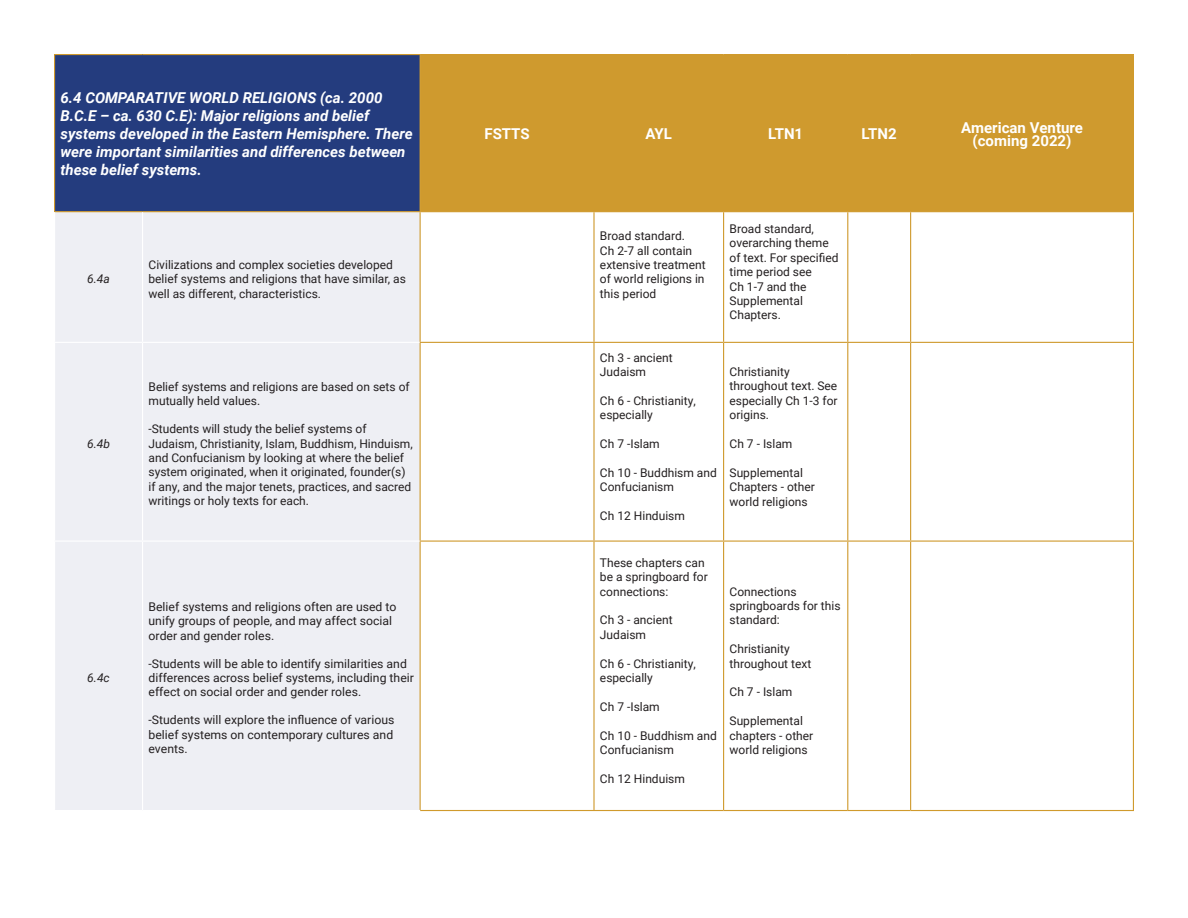
<style>
.page{position:relative;width:1188px;height:918px;background:#fff}
.page>*{position:absolute;margin:0;border:0;box-sizing:border-box;transform-origin:0 0}
.t1{font:italic 700 15px/18px "Roboto";color:#fff}
.t2{font:700 15px/13.5px "Roboto";color:#fff;text-align:center}
.t3{font:12px/14.4px "Roboto";color:#231f20}
.t4{font:italic 12px "Roboto";color:#231f20}
</style>
<div class="page">
<div style="left:55px;top:55px;width:365px;height:157px;background:#243c7e"></div>
<div style="left:421px;top:55px;width:712px;height:156px;background:#cf9a2e"></div>
<div style="left:55px;top:212px;width:365px;height:598px;background:#eeeff4"></div>
<hr style="left:420px;top:212px;width:1px;height:130px;background:#cf9a2e">
<hr style="left:593px;top:212px;width:2px;height:130px;background:#cf9a2e">
<hr style="left:723px;top:212px;width:1px;height:130px;background:#cf9a2e">
<hr style="left:847px;top:212px;width:1px;height:130px;background:#cf9a2e">
<hr style="left:910px;top:212px;width:1px;height:130px;background:#cf9a2e">
<hr style="left:1133px;top:212px;width:1px;height:130px;background:#cf9a2e">
<hr style="left:420px;top:343px;width:1px;height:198px;background:#cf9a2e">
<hr style="left:593px;top:343px;width:2px;height:198px;background:#cf9a2e">
<hr style="left:723px;top:343px;width:1px;height:198px;background:#cf9a2e">
<hr style="left:847px;top:343px;width:1px;height:198px;background:#cf9a2e">
<hr style="left:910px;top:343px;width:1px;height:198px;background:#cf9a2e">
<hr style="left:1133px;top:343px;width:1px;height:198px;background:#cf9a2e">
<hr style="left:420px;top:542px;width:1px;height:268px;background:#cf9a2e">
<hr style="left:593px;top:542px;width:2px;height:268px;background:#cf9a2e">
<hr style="left:723px;top:542px;width:1px;height:268px;background:#cf9a2e">
<hr style="left:847px;top:542px;width:1px;height:268px;background:#cf9a2e">
<hr style="left:910px;top:542px;width:1px;height:268px;background:#cf9a2e">
<hr style="left:1133px;top:542px;width:1px;height:268px;background:#cf9a2e">
<hr style="left:910px;top:55px;width:1px;height:156px;background:#cf9a2e">
<hr style="left:420px;top:342px;width:174px;height:1px;background:#cf9a2e">
<hr style="left:594px;top:342px;width:130px;height:1px;background:#cf9a2e">
<hr style="left:724px;top:342px;width:124px;height:1px;background:#cf9a2e">
<hr style="left:848px;top:342px;width:63px;height:1px;background:#cf9a2e">
<hr style="left:911px;top:342px;width:223px;height:1px;background:#cf9a2e">
<hr style="left:420px;top:541px;width:174px;height:1px;background:#cf9a2e">
<hr style="left:594px;top:541px;width:130px;height:1px;background:#cf9a2e">
<hr style="left:724px;top:541px;width:124px;height:1px;background:#cf9a2e">
<hr style="left:848px;top:541px;width:63px;height:1px;background:#cf9a2e">
<hr style="left:911px;top:541px;width:223px;height:1px;background:#cf9a2e">
<hr style="left:54px;top:55px;width:1px;height:156px;background:#d09a2c">
<hr style="left:54px;top:211px;width:89px;height:1px;background:#d09a2c">
<hr style="left:143px;top:211px;width:277px;height:1px;background:#d09a2c">
<hr style="left:420px;top:55px;width:1px;height:156px;background:#d09a2c">
<hr style="left:1133px;top:55px;width:1px;height:156px;background:#d09a2c">
<hr style="left:420px;top:211px;width:174px;height:1px;background:#d09a2c">
<hr style="left:594px;top:211px;width:130px;height:1px;background:#d09a2c">
<hr style="left:724px;top:211px;width:124px;height:1px;background:#d09a2c">
<hr style="left:848px;top:211px;width:63px;height:1px;background:#d09a2c">
<hr style="left:911px;top:211px;width:223px;height:1px;background:#d09a2c">
<hr style="left:54px;top:54px;width:89px;height:1px;background:#d09a2c">
<hr style="left:143px;top:54px;width:277px;height:1px;background:#d09a2c">
<hr style="left:420px;top:54px;width:174px;height:1px;background:#d09a2c">
<hr style="left:594px;top:54px;width:130px;height:1px;background:#d09a2c">
<hr style="left:724px;top:54px;width:124px;height:1px;background:#d09a2c">
<hr style="left:848px;top:54px;width:63px;height:1px;background:#d09a2c">
<hr style="left:911px;top:54px;width:223px;height:1px;background:#d09a2c">
<hr style="left:420px;top:810px;width:174px;height:1px;background:#d09a2c">
<hr style="left:594px;top:810px;width:130px;height:1px;background:#d09a2c">
<hr style="left:724px;top:810px;width:124px;height:1px;background:#d09a2c">
<hr style="left:848px;top:810px;width:63px;height:1px;background:#d09a2c">
<hr style="left:911px;top:810px;width:223px;height:1px;background:#d09a2c">
<hr style="left:142px;top:212px;width:1px;height:130px;background:#fff">
<hr style="left:54px;top:342px;width:89px;height:1px;background:#fff">
<hr style="left:143px;top:342px;width:277px;height:1px;background:#fff">
<hr style="left:142px;top:343px;width:1px;height:198px;background:#fff">
<hr style="left:54px;top:541px;width:89px;height:1px;background:#fff">
<hr style="left:143px;top:541px;width:277px;height:1px;background:#fff">
<hr style="left:142px;top:542px;width:1px;height:268px;background:#fff">
<p class="t1" style="left:61px;top:89px;width:354px">6.4 COMPARATIVE WORLD RELIGIONS (ca. 2000<br>B.C.E – ca. 630 C.E): Major religions and belief systems developed in the Eastern Hemisphere. There were important similarities and differences between these belief systems.</p>
<p class="t4" style="left:87px;top:271px;width:24px">6.4a</p>
<p class="t4" style="left:87px;top:435px;width:24px">6.4b</p>
<p class="t4" style="left:87px;top:669px;width:24px">6.4c</p>
<p class="t3" style="left:149px;top:257px;width:259px">Civilizations and complex societies developed belief systems and religions that have similar, as well as different, characteristics.</p>
<p class="t3" style="left:149px;top:379px;width:263px">Belief systems and religions are based on sets of mutually held values.</p>
<p class="t3" style="left:149px;top:421px;width:266px">-Students will study the belief systems of Judaism, Christianity, Islam, Buddhism, Hinduism, and Confucianism by looking at where the belief system originated, when it originated, founder(s) if any, and the major tenets, practices, and sacred writings or holy texts for each.</p>
<p class="t3" style="left:149px;top:599px;width:249px">Belief systems and religions often are used to unify groups of people, and may affect social order and gender roles.</p>
<p class="t3" style="left:149px;top:656px;width:267px">-Students will be able to identify similarities and differences across belief systems, including their effect on social order and gender roles.</p>
<p class="t3" style="left:149px;top:712px;width:247px;text-align:justify">-Students will explore the influence of various belief systems on contemporary cultures and events.</p>
<p class="t2" style="left:484px;top:127px;width:47px">FSTTS</p>
<p class="t2" style="left:646px;top:127px;width:28px">AYL</p>
<p class="t2" style="left:768px;top:127px;width:37px">LTN1</p>
<p class="t2" style="left:862px;top:127px;width:37px">LTN2</p>
<p class="t2" style="left:961px;top:120px;width:124px">American Venture (coming 2022)</p>
<p class="t3" style="left:600px;top:228px;width:107px">Broad standard.<br>Ch 2-7 all contain extensive treatment of world religions in this period</p>
<p class="t3" style="left:730px;top:221px;width:110px">Broad standard, overarching theme of text. For specified time period see<br>Ch 1-7 and the<br>Supplemental<br>Chapters.</p>
<p class="t3" style="left:600px;top:350px;width:74px">Ch 3 - ancient<br>Judaism</p>
<p class="t3" style="left:600px;top:393px;width:97px">Ch 6 - Christianity, especially</p>
<p class="t3" style="left:600px;top:436px;width:61px">Ch 7 -Islam</p>
<p class="t3" style="left:600px;top:465px;width:118px">Ch 10 - Buddhism and<br>Confucianism</p>
<p class="t3" style="left:600px;top:508px;width:86px">Ch 12 Hinduism</p>
<p class="t3" style="left:730px;top:364px;width:110px">Christianity throughout text. See especially Ch 1-3 for origins.</p>
<p class="t3" style="left:730px;top:436px;width:64px">Ch 7 - Islam</p>
<p class="t3" style="left:730px;top:465px;width:87px">Supplemental<br>Chapters - other world religions</p>
<p class="t3" style="left:600px;top:555px;width:109px">These chapters can be a springboard for connections:</p>
<p class="t3" style="left:600px;top:613px;width:74px">Ch 3 - ancient<br>Judaism</p>
<p class="t3" style="left:600px;top:656px;width:97px">Ch 6 - Christianity, especially</p>
<p class="t3" style="left:600px;top:699px;width:61px">Ch 7 -Islam</p>
<p class="t3" style="left:600px;top:728px;width:118px">Ch 10 - Buddhism and<br>Confucianism</p>
<p class="t3" style="left:600px;top:771px;width:86px">Ch 12 Hinduism</p>
<p class="t3" style="left:730px;top:584px;width:113px">Connections springboards for this standard:</p>
<p class="t3" style="left:730px;top:641px;width:83px">Christianity throughout text</p>
<p class="t3" style="left:730px;top:685px;width:64px">Ch 7 - Islam</p>
<p class="t3" style="left:730px;top:713px;width:85px">Supplemental chapters - other world religions</p>
</div>
